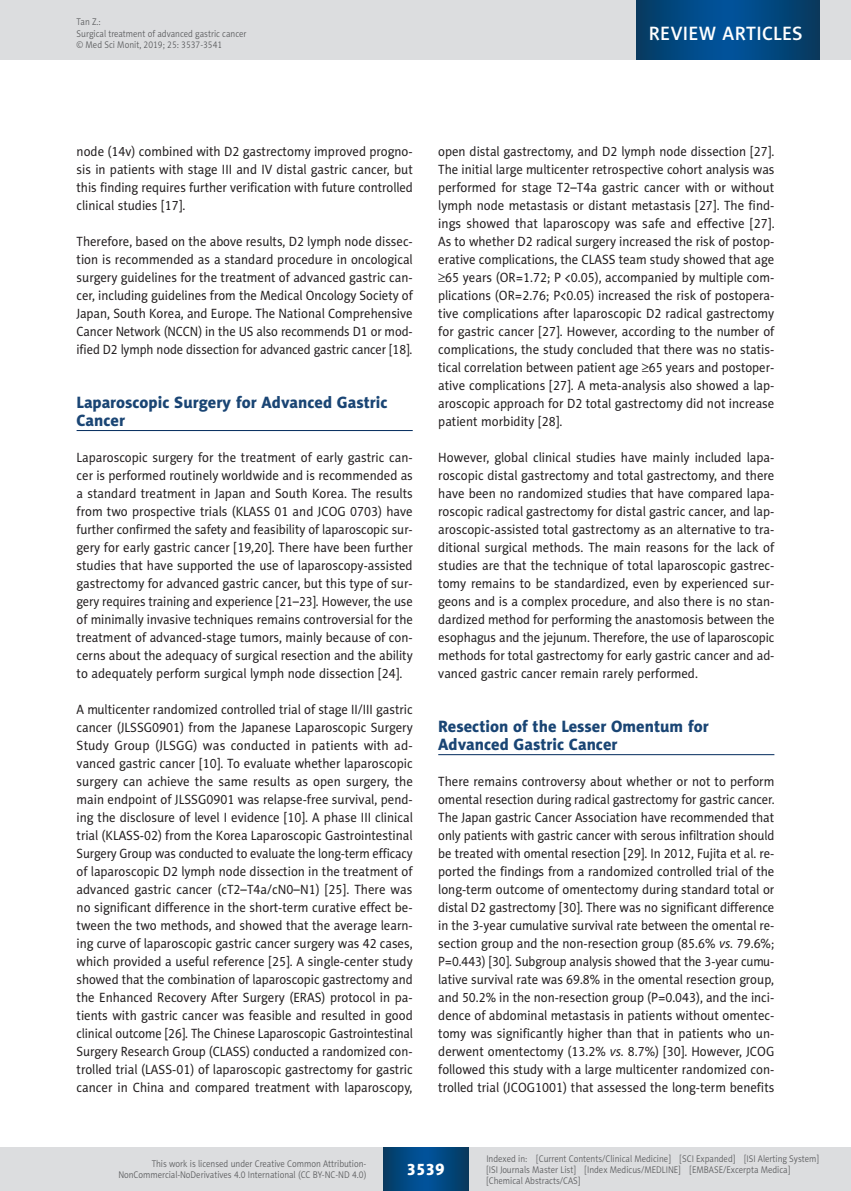
<style>
.page{position:relative;width:851px;height:1191px;background:#fff}
.page>*{position:absolute;margin:0;border:0;box-sizing:border-box;transform-origin:0 0}
.t1{font:19.5px "Naomi Sans EFN Medium";letter-spacing:.015em;color:#fff}
.MSM_Headline_1{font:16.5px/18px "Naomi Sans EFN Heavy";color:#1a4574}
.t2{font:16.5px "Naomi Sans EFN Heavy";color:#fff}
.MSM_Body{font:13.5px/18px "Naomi Sans EFN";color:#231f20;text-align:justify;scale:.95 1}
.MSM_pagina_zywa{font:9.75px/11.2px "Naomi Sans EFN Light";color:#57585a;scale:.9 1}
.MSM_pagina_sygnatura{font:9.75px "Naomi Sans EFN Light";color:#57585a;scale:.9 1}
.s1{font-family:"Standard Sym L"}
.s2{font-style:italic}
</style>
<div class="page">
<hr style="left:77px;top:430px;width:335px;height:1px;background:#00295c">
<hr style="left:438px;top:754px;width:336px;height:1px;background:#00295c">
<div style="left:0;top:1148px;width:850px;height:43px;background:#dcdddf"></div>
<svg style="left:383px;top:1147px;width:85px;height:43px;background:#02477e"></svg>
<div style="left:0;top:0;width:850px;height:60px;background:#dcdddf"></div>
<svg style="left:636px;top:0;width:183px;height:60px;background:#02477e"></svg>
<p class="MSM_pagina_zywa" style="left:77px;top:16px;width:190px">Tan Z.:<br>Surgical treatment of advanced gastric cancer</p>
<p class="MSM_pagina_sygnatura" style="left:77px;top:39px;width:163px">© Med Sci Monit, 2019; 25: 3537-3541</p>
<h1 class="t1" style="left:648px;top:22px;width:155px">REVIEW ARTICLES</h1>
<p class="MSM_Body" style="left:77px;top:142px;width:355px">node (14v) combined with D2 gastrectomy improved progno&shy;sis in patients with stage III and IV distal gastric cancer, but this finding requires further verification with future controlled clinical studies [17].</p>
<p class="MSM_Body" style="left:77px;top:232px;width:355px">Therefore, based on the above results, D2 lymph node dissec&shy;tion is recommended as a standard procedure in oncological surgery guidelines for the treatment of advanced gastric can&shy;cer, including guidelines from the Medical Oncology Society of Japan, South Korea, and Europe. The National Comprehensive Cancer Network (NCCN) in the US also recommends D1 or mod&shy;ified D2 lymph node dissection for advanced gastric cancer [18].</p>
<p class="MSM_Headline_1" style="left:77px;top:393px;width:312px">Laparoscopic Surgery for Advanced Gastric<br>Cancer</p>
<p class="MSM_Body" style="left:77px;top:448px;width:355px">Laparoscopic surgery for the treatment of early gastric can&shy;cer is performed routinely worldwide and is recommended as a standard treatment in Japan and South Korea. The results from two prospective trials (KLASS 01 and JCOG 0703) have further confirmed the safety and feasibility of laparoscopic sur&shy;gery for early gastric cancer [19,20]. There have been further studies that have supported the use of laparoscopy-assisted gastrectomy for advanced gastric cancer, but this type of sur&shy;gery requires training and experience [21–23]. However, the use of minimally invasive techniques remains controversial for the treatment of advanced-stage tumors, mainly because of con&shy;cerns about the adequacy of surgical resection and the ability to adequately perform surgical lymph node dissection [24].</p>
<p class="MSM_Body" style="left:77px;top:700px;width:355px">A multicenter randomized controlled trial of stage II/III gastric cancer (JLSSG0901) from the Japanese Laparoscopic Surgery Study Group (JLSGG) was conducted in patients with ad&shy;vanced gastric cancer [10]. To evaluate whether laparoscopic surgery can achieve the same results as open surgery, the main endpoint of JLSSG0901 was relapse-free survival, pend&shy;ing the disclosure of level I evidence [10]. A phase III clinical trial (KLASS-02) from the Korea Laparoscopic Gastrointestinal Surgery Group was conducted to evaluate the long-term efficacy of laparoscopic D2 lymph node dissection in the treatment of advanced gastric cancer (cT2–T4a/cN0–N1) [25]. There was no significant difference in the short-term curative effect be&shy;tween the two methods, and showed that the average learn&shy;ing curve of laparoscopic gastric cancer surgery was 42 cases, which provided a useful reference [25]. A single-center study showed that the combination of laparoscopic gastrectomy and the Enhanced Recovery After Surgery (ERAS) protocol in pa&shy;tients with gastric cancer was feasible and resulted in good clinical outcome [26]. The Chinese Laparoscopic Gastrointestinal Surgery Research Group (CLASS) conducted a randomized con&shy;trolled trial (LASS-01) of laparoscopic gastrectomy for gastric cancer in China and compared treatment with laparoscopy,</p>
<p class="MSM_Body" style="left:438px;top:142px;width:355px">open distal gastrectomy, and D2 lymph node dissection [27].<br>The initial large multicenter retrospective cohort analysis was performed for stage T2–T4a gastric cancer with or without lymph node metastasis or distant metastasis [27]. The find&shy;ings showed that laparoscopy was safe and effective [27].<br>As to whether D2 radical surgery increased the risk of postop&shy;erative complications, the CLASS team study showed that age <span class="s1">³</span>65 years (OR=1.72; P &lt;0.05), accompanied by multiple com&shy;plications (OR=2.76; P&lt;0.05) increased the risk of postopera&shy;tive complications after laparoscopic D2 radical gastrectomy for gastric cancer [27]. However, according to the number of complications, the study concluded that there was no statis&shy;tical correlation between patient age <span class="s1">³</span>65 years and postoper&shy;ative complications [27]. A meta-analysis also showed a lap&shy;aroscopic approach for D2 total gastrectomy did not increase patient morbidity [28].</p>
<p class="MSM_Body" style="left:438px;top:448px;width:355px">However, global clinical studies have mainly included lapa&shy;roscopic distal gastrectomy and total gastrectomy, and there have been no randomized studies that have compared lapa&shy;roscopic radical gastrectomy for distal gastric cancer, and lap&shy;aroscopic-assisted total gastrectomy as an alternative to tra&shy;ditional surgical methods. The main reasons for the lack of studies are that the technique of total laparoscopic gastrec&shy;tomy remains to be standardized, even by experienced sur&shy;geons and is a complex procedure, and also there is no stan&shy;dardized method for performing the anastomosis between the esophagus and the jejunum. Therefore, the use of laparoscopic methods for total gastrectomy for early gastric cancer and ad&shy;vanced gastric cancer remain rarely performed.</p>
<p class="MSM_Headline_1" style="left:438px;top:717px;width:272px">Resection of the Lesser Omentum for<br>Advanced Gastric Cancer</p>
<p class="MSM_Body" style="left:438px;top:772px;width:355px">There remains controversy about whether or not to perform omental resection during radical gastrectomy for gastric cancer.<br>The Japan gastric Cancer Association have recommended that only patients with gastric cancer with serous infiltration should be treated with omental resection [29]. In 2012, Fujita et al. re&shy;ported the findings from a randomized controlled trial of the long-term outcome of omentectomy during standard total or distal D2 gastrectomy [30]. There was no significant difference in the 3-year cumulative survival rate between the omental re&shy;section group and the non-resection group (85.6% <span class="s2">vs.</span> 79.6%; P=0.443) [30]. Subgroup analysis showed that the 3-year cumu&shy;lative survival rate was 69.8% in the omental resection group, and 50.2% in the non-resection group (P=0.043), and the inci&shy;dence of abdominal metastasis in patients without omentec&shy;tomy was significantly higher than that in patients who un&shy;derwent omentectomy (13.2% <span class="s2">vs.</span> 8.7%) [30]. However, JCOG followed this study with a large multicenter randomized con&shy;trolled trial (JCOG1001) that assessed the long-term benefits</p>
<p class="MSM_pagina_zywa" style="left:118px;top:1158px;width:277px;text-align:right">This work is licensed under Creative Common Attribution-<br>NonCommercial-NoDerivatives 4.0 International (CC BY-NC-ND 4.0)</p>
<p class="t2" style="left:406px;top:1159px;width:40px">3539</p>
<p class="MSM_pagina_zywa" style="left:486px;top:1152px;width:371px">Indexed in: [Current Contents/Clinical Medicine] [SCI Expanded] [ISI Alerting System] [ISI Journals Master List] [Index Medicus/MEDLINE] [EMBASE/Excerpta Medica] [Chemical Abstracts/CAS]</p>
</div>
